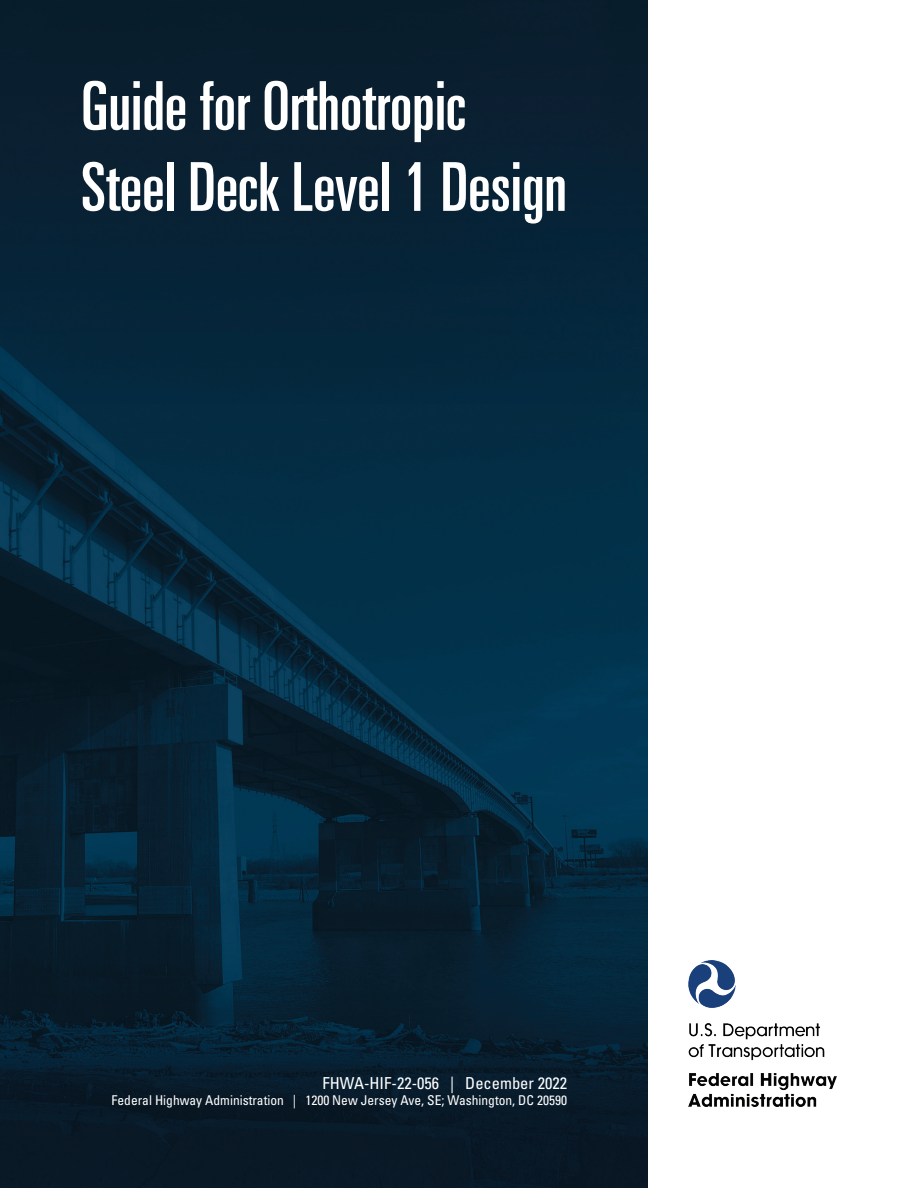
<style>
.page{position:relative;width:918px;height:1188px;background:#fff}
.page>*{position:absolute;margin:0;border:0;box-sizing:border-box;transform-origin:0 0}
.t1{font:ultra-condensed 67.5px/81px "Univers LT Std";color:#fff}
.t2{font:condensed 16.5px "Univers LT Std";color:#fff}
.t3{font:condensed 13.5px "Univers LT Std";color:#fff}
</style>
<div class="page">
<img style="left:0;top:0;width:648px;height:1188px">
<img style="left:688px;top:961px;width:149px;height:146px">
<p class="t1" style="left:81px;top:65px;width:487px">Guide for Orthotropic<br>Steel Deck Level 1 Design</p>
<p class="t2" style="left:323px;top:1072px;width:246px">FHWA-HIF-22-056 | December 2022</p>
<p class="t3" style="left:112px;top:1092px;width:457px">Federal Highway Administration | 1200 New Jersey Ave, SE; Washington, DC 20590</p>
</div>
